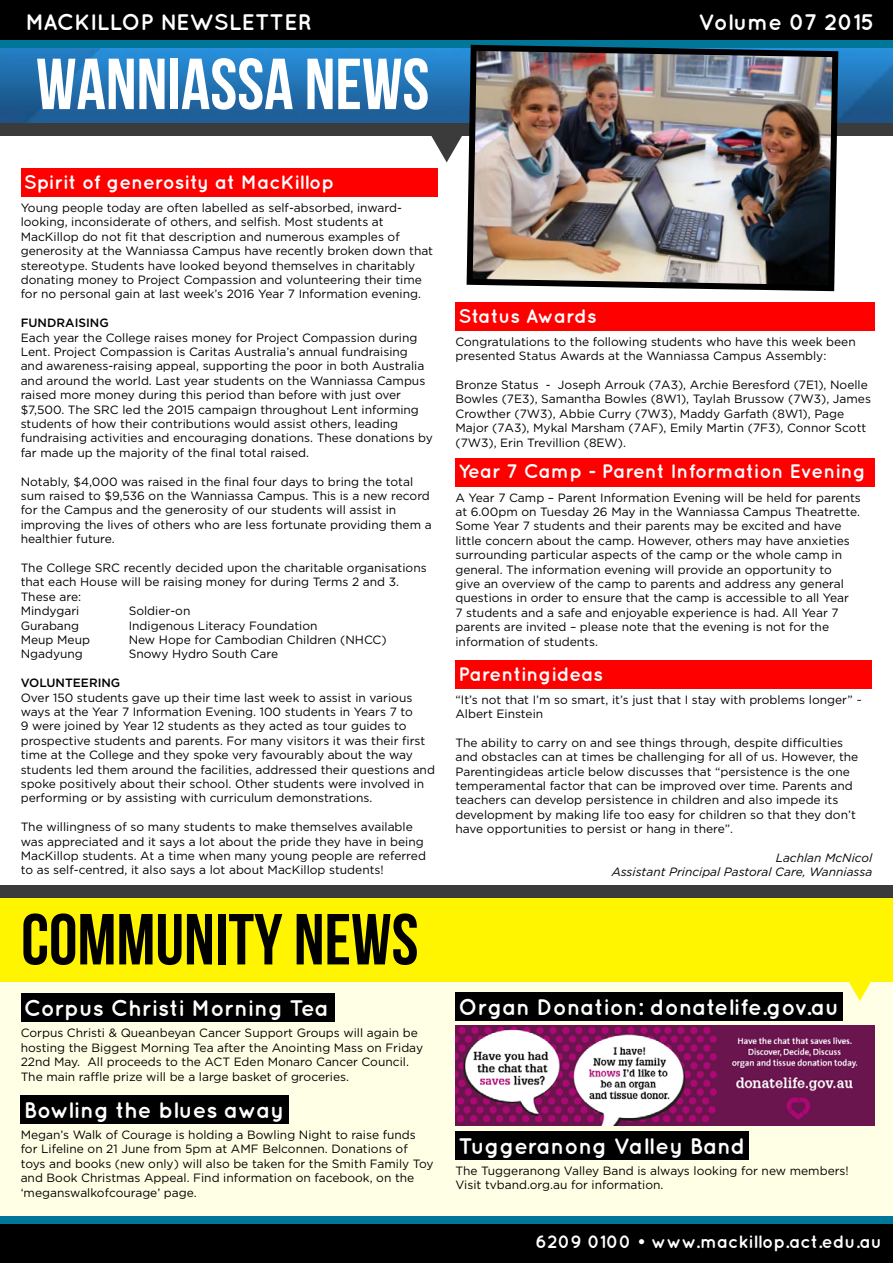
<style>
.page{position:relative;width:893px;height:1263px;background:#fff}
.page>*{position:absolute;margin:0;border:0;box-sizing:border-box;transform-origin:0 0}
.t1{font:72px "Bebas Neue";color:#fff}
.t2{font:72px "Bebas Neue";color:#000}
.t3{font:700 22.5px "Quicksand";color:#fff}
.t4{font:700 19.5px "Quicksand";color:#fff}
.t5{font:700 18px "Quicksand";color:#fff}
.t6{font:12px/14.4px "Gotham";color:#000}
.t7{font:italic 12px/14.4px "Gotham";color:#000;text-align:right}
.t8{font:500 12px "Gotham";color:#000}
</style>
<div class="page">
<div style="left:0;top:905px;width:893px;height:358px;background:#ffffe5"></div>
<img style="left:0;top:48px;width:893px;height:75px">
<div style="left:0;top:123px;width:893px;height:13px;background:#3c3b3b"></div>
<svg style="left:431px;top:136px;width:31px;height:26px"></svg>
<div style="left:0;top:1216px;width:893px;height:47px;background:#007698"></div>
<div style="left:21px;top:168px;width:416px;height:29px;background:#f00"></div>
<div style="left:455px;top:660px;width:417px;height:29px;background:#f00"></div>
<div style="left:0;top:0;width:893px;height:45px;background:#000"></div>
<div style="left:0;top:1224px;width:893px;height:39px;background:#000"></div>
<div style="left:0;top:41px;width:893px;height:7px;background:#007698"></div>
<img style="left:463px;top:44px;width:378px;height:248px">
<div style="left:455px;top:458px;width:419px;height:28px;background:#f00"></div>
<div style="left:455px;top:302px;width:419px;height:29px;background:#f00"></div>
<div style="left:0;top:891px;width:893px;height:91px;background:#fff500"></div>
<div style="left:0;top:885px;width:893px;height:13px;background:#3c3b3b"></div>
<svg style="left:849px;top:982px;width:22px;height:19px"></svg>
<div style="left:21px;top:993px;width:313px;height:29px;background:#000"></div>
<div style="left:21px;top:1095px;width:268px;height:29px;background:#000"></div>
<div style="left:455px;top:1131px;width:294px;height:29px;background:#000"></div>
<div style="left:455px;top:992px;width:388px;height:28px;background:#000"></div>
<img style="left:455px;top:1026px;width:420px;height:99px">
<h2 class="t3" style="left:26px;top:9px;width:288px">MACKILLOP NEWSLETTER</h2>
<h2 class="t3" style="left:698px;top:9px;width:178px">Volume 07 2015</h2>
<h1 class="t1" style="left:36px;top:48px;width:395px">WANNIASSA NEWS</h1>
<h3 class="t4" style="left:24px;top:170px;width:312px">Spirit of generosity at MacKillop</h3>
<p class="t6" style="left:21px;top:200px;width:414px">Young people today are often labelled as self-absorbed, inward&shy;looking, inconsiderate of others, and selfish. Most students at MacKillop do not fit that description and numerous examples of generosity at the Wanniassa Campus have recently broken down that stereotype. Students have looked beyond themselves in charitably donating money to Project Compassion and volunteering their time for no personal gain at last week’s 2016 Year 7 Information evening.</p>
<p class="t8" style="left:21px;top:315px;width:90px">FUNDRAISING</p>
<p class="t6" style="left:21px;top:330px;width:414px">Each year the College raises money for Project Compassion during Lent. Project Compassion is Caritas Australia’s annual fundraising and awareness-raising appeal, supporting the poor in both Australia and around the world. Last year students on the Wanniassa Campus raised more money during this period than before with just over $7,500. The SRC led the 2015 campaign throughout Lent informing students of how their contributions would assist others, leading fundraising activities and encouraging donations. These donations by far made up the majority of the final total raised.</p>
<p class="t6" style="left:21px;top:474px;width:412px">Notably, $4,000 was raised in the final four days to bring the total sum raised to $9,536 on the Wanniassa Campus. This is a new record for the Campus and the generosity of our students will assist in improving the lives of others who are less fortunate providing them a healthier future.</p>
<p class="t6" style="left:21px;top:560px;width:408px">The College SRC recently decided upon the charitable organisations that each House will be raising money for during Terms 2 and 3.<br>These are:<br>Mindygari</p>
<p class="t6" style="left:129px;top:603px;width:63px">Soldier-on</p>
<p class="t6" style="left:21px;top:618px;width:60px">Gurabang</p>
<p class="t6" style="left:129px;top:618px;width:190px">Indigenous Literacy Foundation</p>
<p class="t6" style="left:21px;top:632px;width:71px">Meup Meup</p>
<p class="t6" style="left:129px;top:632px;width:259px">New Hope for Cambodian Children (NHCC)</p>
<p class="t6" style="left:21px;top:647px;width:64px">Ngadyung</p>
<p class="t6" style="left:129px;top:647px;width:151px">Snowy Hydro South Care</p>
<p class="t8" style="left:21px;top:675px;width:101px">VOLUNTEERING</p>
<p class="t6" style="left:21px;top:690px;width:416px">Over 150 students gave up their time last week to assist in various ways at the Year 7 Information Evening. 100 students in Years 7 to<br>9 were joined by Year 12 students as they acted as tour guides to prospective students and parents. For many visitors it was their first time at the College and they spoke very favourably about the way students led them around the facilities, addressed their questions and spoke positively about their school. Other students were involved in performing or by assisting with curriculum demonstrations.</p>
<p class="t6" style="left:21px;top:819px;width:407px">The willingness of so many students to make themselves available was appreciated and it says a lot about the pride they have in being MacKillop students. At a time when many young people are referred to as self-centred, it also says a lot about MacKillop students!</p>
<h1 class="t2" style="left:21px;top:903px;width:399px">COMMUNITY NEWS</h1>
<h2 class="t3" style="left:24px;top:995px;width:307px">Corpus Christi Morning Tea</h2>
<p class="t6" style="left:21px;top:1025px;width:404px">Corpus Christi &amp; Queanbeyan Cancer Support Groups will again be hosting the Biggest Morning Tea after the Anointing Mass on Friday 22nd May. All proceeds to the ACT Eden Monaro Cancer Council.<br>The main raffle prize will be a large basket of groceries.</p>
<h2 class="t3" style="left:24px;top:1097px;width:262px">Bowling the blues away</h2>
<p class="t6" style="left:21px;top:1127px;width:414px">Megan’s Walk of Courage is holding a Bowling Night to raise funds for Lifeline on 21 June from 5pm at AMF Belconnen. Donations of toys and books (new only) will also be taken for the Smith Family Toy and Book Christmas Appeal. Find information on facebook, on the ‘meganswalkofcourage’ page.</p>
<h3 class="t4" style="left:458px;top:304px;width:140px">Status Awards</h3>
<p class="t6" style="left:455px;top:334px;width:402px">Congratulations to the following students who have this week been presented Status Awards at the Wanniassa Campus Assembly:</p>
<p class="t6" style="left:455px;top:377px;width:417px">Bronze Status - Joseph Arrouk (7A3), Archie Beresford (7E1), Noelle Bowles (7E3), Samantha Bowles (8W1), Taylah Brussow (7W3), James Crowther (7W3), Abbie Curry (7W3), Maddy Garfath (8W1), Page Major (7A3), Mykal Marsham (7AF), Emily Martin (7F3), Connor Scott (7W3), Erin Trevillion (8EW).</p>
<h3 class="t4" style="left:458px;top:460px;width:409px">Year 7 Camp - Parent Information Evening</h3>
<p class="t6" style="left:455px;top:490px;width:407px">A Year 7 Camp – Parent Information Evening will be held for parents at 6.00pm on Tuesday 26 May in the Wanniassa Campus Theatrette.<br>Some Year 7 students and their parents may be excited and have little concern about the camp. However, others may have anxieties surrounding particular aspects of the camp or the whole camp in general. The information evening will provide an opportunity to<br>give an overview of the camp to parents and address any general questions in order to ensure that the camp is accessible to all Year<br>7 students and a safe and enjoyable experience is had. All Year 7 parents are invited – please note that the evening is not for the information of students.</p>
<h3 class="t4" style="left:458px;top:662px;width:146px">Parentingideas</h3>
<p class="t6" style="left:455px;top:692px;width:408px">“It’s not that I’m so smart, it’s just that I stay with problems longer” ~<br>Albert Einstein</p>
<p class="t6" style="left:455px;top:735px;width:404px">The ability to carry on and see things through, despite difficulties and obstacles can at times be challenging for all of us. However, the Parentingideas article below discusses that “persistence is the one temperamental factor that can be improved over time. Parents and teachers can develop persistence in children and also impede its development by making life too easy for children so that they don’t have opportunities to persist or hang in there”.</p>
<p class="t7" style="left:612px;top:850px;width:262px">Lachlan McNicol<br>Assistant Principal Pastoral Care, Wanniassa</p>
<h2 class="t3" style="left:458px;top:993px;width:382px">Organ Donation: donatelife.gov.au</h2>
<h2 class="t3" style="left:458px;top:1133px;width:288px">Tuggeranong Valley Band</h2>
<p class="t6" style="left:455px;top:1163px;width:395px">The Tuggeranong Valley Band is always looking for new members!<br>Visit tvband.org.au for information.</p>
<h3 class="t5" style="left:536px;top:1231px;width:348px">6209 0100 • www.mackillop.act.edu.au</h3>
</div>
